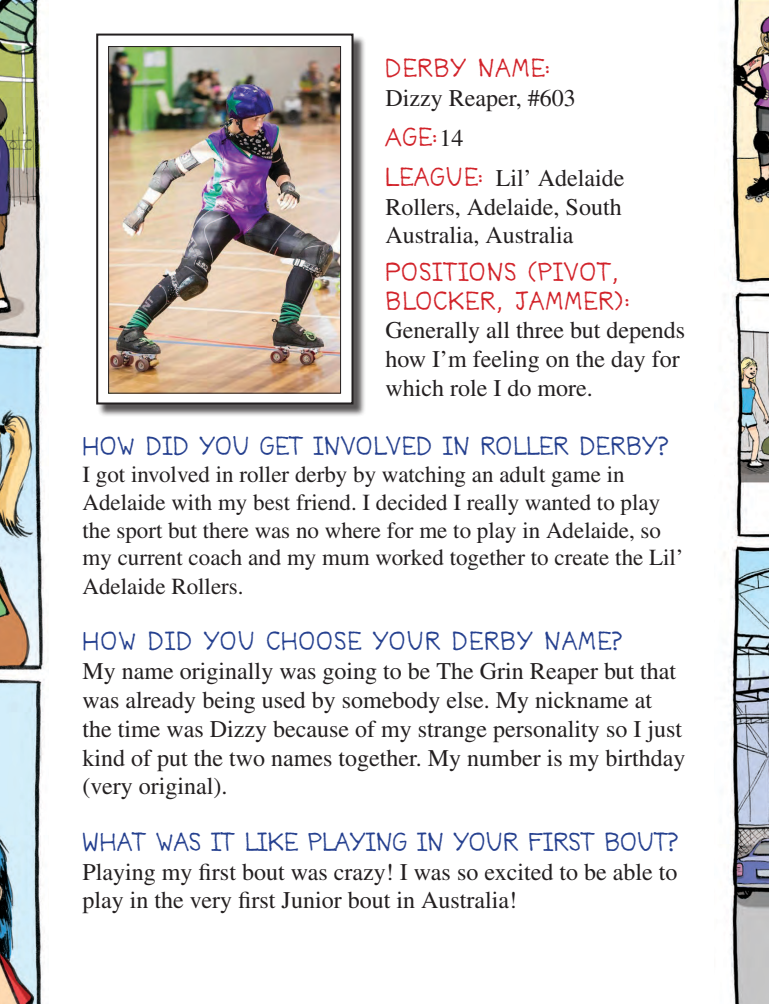
<style>
.page{position:relative;width:769px;height:1004px;background:#fff}
.page>*{position:absolute;margin:0;border:0;box-sizing:border-box;transform-origin:0 0}
.t1{font:24px/28.8px "Times";color:#231f20}
.t2{font:23px/27.9px "Times";color:#231f20}
.t3{font:22px "Rollergirl";letter-spacing:.025em;color:#25408f}
.t4{font:22px/28.8px "Rollergirl";letter-spacing:.05em;color:#d2232a}
.t5{font:22px "Rollergirl";letter-spacing:.05em;color:#25408f}
.s1{font-family:"Times";font-size:24px;color:#231f20}
.s2{font-family:"Rollergirl";font-size:22px;color:#d2232a}
</style>
<div class="page">
<img style="left:0;top:0;width:47px;height:1004px">
<img style="left:724px;top:0;width:44px;height:1004px">
<div style="left:98px;top:35px;width:267px;height:382px;background:#231f20;opacity:.75"></div>
<div style="left:97px;top:35px;width:255px;height:368px;background:#fff"></div>
<div style="left:96px;top:34px;width:257px;height:370px;border:2px solid #231f20"></div>
<img style="left:110px;top:48px;width:229px;height:344px">
<div style="left:108px;top:46px;width:233px;height:348px;border:1px solid #231f20"></div>
<p class="t4" style="left:385px;top:55px;width:167px">DERBY NAME:</p>
<p class="t1" style="left:385px;top:84px;width:192px">Dizzy Reaper, #603</p>
<p class="t4" style="left:385px;top:124px;width:79px">AGE:<span class="s1">14</span></p>
<p class="t1" style="left:385px;top:163px;width:240px;text-align:justify"><span class="s2">LEAGUE:</span> Lil’ Adelaide Rollers, Adelaide, South Australia, Australia</p>
<p class="t4" style="left:385px;top:259px;width:246px">POSITIONS (PIVOT,<br>BLOCKER, JAMMER):</p>
<p class="t1" style="left:385px;top:316px;width:301px">Generally all three but depends how I’m feeling on the day for which role I do more.</p>
<p class="t3" style="left:82px;top:435px;width:588px">HOW DID YOU GET INVOLVED IN ROLLER DERBY?</p>
<p class="t2" style="left:82px;top:460px;width:602px">I got involved in roller derby by watching an adult game in Adelaide with my best friend. I decided I really wanted to play the sport but there was no where for me to play in Adelaide, so my current coach and my mum worked together to create the Lil’ Adelaide Rollers.</p>
<p class="t5" style="left:82px;top:630px;width:541px">HOW DID YOU CHOOSE YOUR DERBY NAME?</p>
<p class="t1" style="left:82px;top:656px;width:604px">My name originally was going to be The Grin Reaper but that was already being used by somebody else. My nickname at the time was Dizzy because of my strange personality so I just kind of put the two names together. My number is my birthday (very original).</p>
<p class="t3" style="left:82px;top:831px;width:597px">WHAT WAS IT LIKE PLAYING IN YOUR FIRST BOUT?</p>
<p class="t1" style="left:82px;top:857px;width:596px">Playing my first bout was crazy! I was so excited to be able to play in the very first Junior bout in Australia!</p>
</div>
